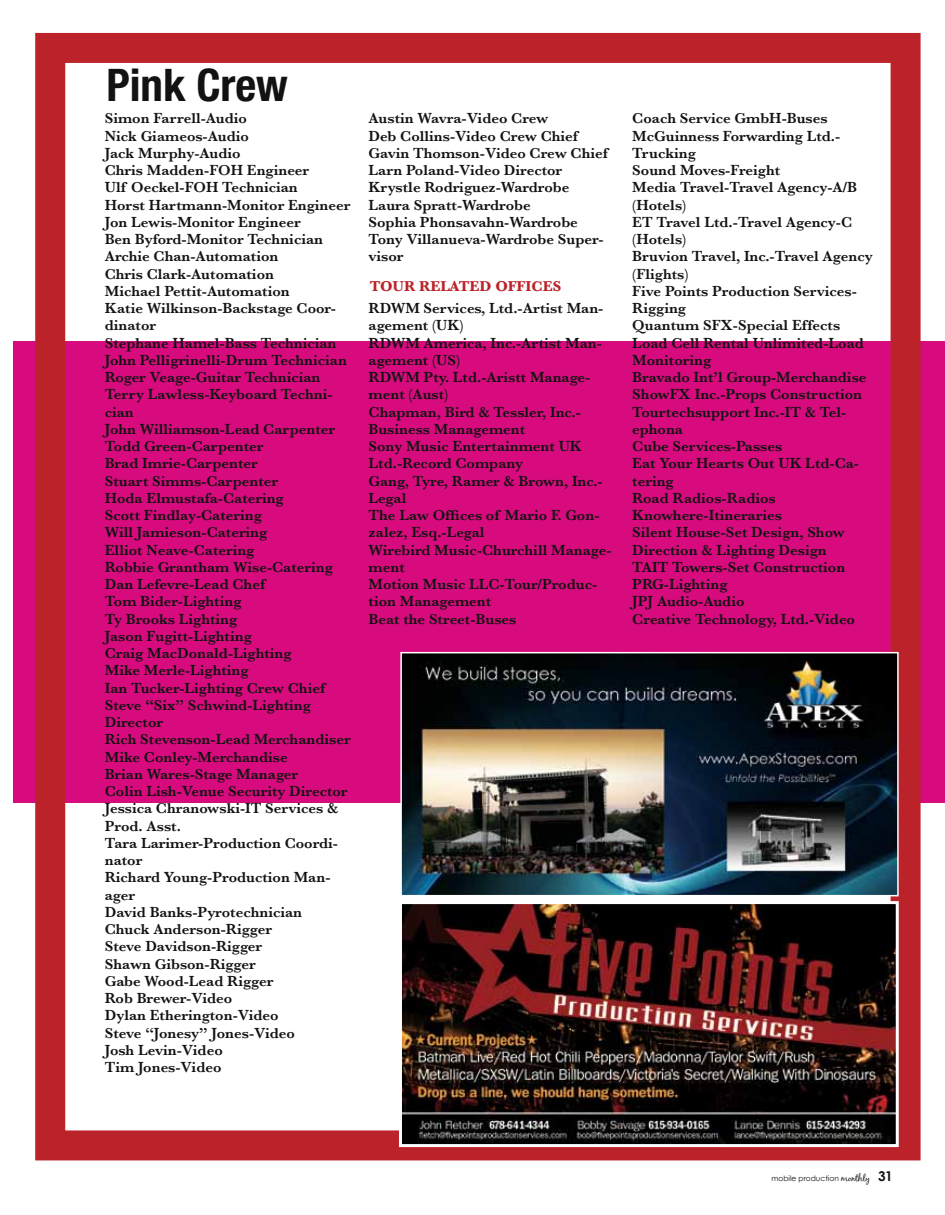
<style>
.page{position:relative;width:945px;height:1215px;background:#fff}
.page>*{position:absolute;margin:0;border:0;box-sizing:border-box;transform-origin:0 0}
.t1{font:700 condensed 45px "Helvetica Neue";color:#121212}
.t2{font:600 15px/17.2px "Baskerville";color:#121212}
.t3{font:700 15px "Baskerville";color:#bc2229}
.t4{font:7.5px "Century Gothic";color:#121212}
.s1{font-family:"Black Jack";font-size:9px}
.s2{font-weight:700;font-size:13.5px}
</style>
<div class="page">
<div style="left:14px;top:341px;width:931px;height:462px;background:#d70b7d"></div>
<div style="left:35px;top:33px;width:886px;height:1127px;border:30px solid #bc2229"></div>
<img style="left:403px;top:905px;width:492px;height:238px">
<div style="left:399px;top:901px;width:500px;height:246px;border:3px solid #fff"></div>
<img style="left:403px;top:655px;width:493px;height:238px">
<div style="left:400px;top:652px;width:499px;height:244px;border:2px solid #fff"></div>
<h1 class="t1" style="left:106px;top:58px;width:183px">Pink Crew</h1>
<p class="t2" style="left:105px;top:110px;width:247px">Simon Farrell-Audio<br>Nick Giameos-Audio<br>Jack Murphy-Audio<br>Chris Madden-FOH Engineer<br>Ulf Oeckel-FOH Technician<br>Horst Hartmann-Monitor Engineer<br>Jon Lewis-Monitor Engineer<br>Ben Byford-Monitor Technician<br>Archie Chan-Automation<br>Chris Clark-Automation<br>Michael Pettit-Automation<br>Katie Wilkinson-Backstage Coor&shy;dinator<br>Stephane Hamel-Bass Technician<br>John Pelligrinelli-Drum Technician<br>Roger Veage-Guitar Technician<br>Terry Lawless-Keyboard Techni&shy;cian<br>John Williamson-Lead Carpenter<br>Todd Green-Carpenter<br>Brad Imrie-Carpenter<br>Stuart Simms-Carpenter<br>Hoda Elmustafa-Catering<br>Scott Findlay-Catering<br>Will Jamieson-Catering<br>Elliot Neave-Catering<br>Robbie Grantham Wise-Catering<br>Dan Lefevre-Lead Chef<br>Tom Bider-Lighting<br>Ty Brooks Lighting<br>Jason Fugitt-Lighting<br>Craig MacDonald-Lighting<br>Mike Merle-Lighting<br>Ian Tucker-Lighting Crew Chief<br>Steve “Six” Schwind-Lighting<br>Director<br>Rich Stevenson-Lead Merchandiser<br>Mike Conley-Merchandise<br>Brian Wares-Stage Manager<br>Colin Lish-Venue Security Director<br>Jessica Chranowski-IT Services &amp;<br>Prod. Asst.<br>Tara Larimer-Production Coordi&shy;nator<br>Richard Young-Production Man&shy;ager<br>David Banks-Pyrotechnician<br>Chuck Anderson-Rigger<br>Steve Davidson-Rigger<br>Shawn Gibson-Rigger<br>Gabe Wood-Lead Rigger<br>Rob Brewer-Video<br>Dylan Etherington-Video<br>Steve “Jonesy” Jones-Video<br>Josh Levin-Video<br>Tim Jones-Video</p>
<p class="t2" style="left:369px;top:110px;width:241px">Austin Wavra-Video Crew<br>Deb Collins-Video Crew Chief<br>Gavin Thomson-Video Crew Chief<br>Larn Poland-Video Director<br>Krystle Rodriguez-Wardrobe<br>Laura Spratt-Wardrobe<br>Sophia Phonsavahn-Wardrobe<br>Tony Villanueva-Wardrobe Super&shy;visor</p>
<p class="t3" style="left:370px;top:278px;width:193px">TOUR RELATED OFFICES</p>
<p class="t2" style="left:369px;top:299px;width:244px">RDWM Services, Ltd.-Artist Man&shy;agement (UK)<br>RDWM America, Inc.-Artist Man&shy;agement (US)<br>RDWM Pty. Ltd.-Aristt Manage&shy;ment (Aust)<br>Chapman, Bird &amp; Tessler, Inc.-<br>Business Management<br>Sony Music Entertainment UK<br>Ltd.-Record Company<br>Gang, Tyre, Ramer &amp; Brown, Inc.-<br>Legal<br>The Law Offices of Mario F. Gon&shy;zalez, Esq.-Legal<br>Wirebird Music-Churchill Manage&shy;ment<br>Motion Music LLC-Tour/Produc&shy;tion Management<br>Beat the Street-Buses</p>
<p class="t2" style="left:632px;top:110px;width:242px">Coach Service GmbH-Buses<br>McGuinness Forwarding Ltd.-<br>Trucking<br>Sound Moves-Freight<br>Media Travel-Travel Agency-A/B (Hotels)<br>ET Travel Ltd.-Travel Agency-C (Hotels)<br>Bruvion Travel, Inc.-Travel Agency (Flights)<br>Five Points Production Services-<br>Rigging<br>Quantum SFX-Special Effects<br>Load Cell Rental Unlimited-Load<br>Monitoring<br>Bravado Int’l Group-Merchandise<br>ShowFX Inc.-Props Construction<br>Tourtechsupport Inc.-IT &amp; Tel&shy;ephona<br>Cube Services-Passes<br>Eat Your Hearts Out UK Ltd-Ca&shy;tering<br>Road Radios-Radios<br>Knowhere-Itineraries<br>Silent House-Set Design, Show<br>Direction &amp; Lighting Design<br>TAIT Towers-Set Construction<br>PRG-Lighting<br>JPJ Audio-Audio<br>Creative Technology, Ltd.-Video</p>
<p class="t4" style="left:772px;top:1174px;width:123px">mobile production <span class="s1">monthly</span> <span class="s2">31</span></p>
</div>
